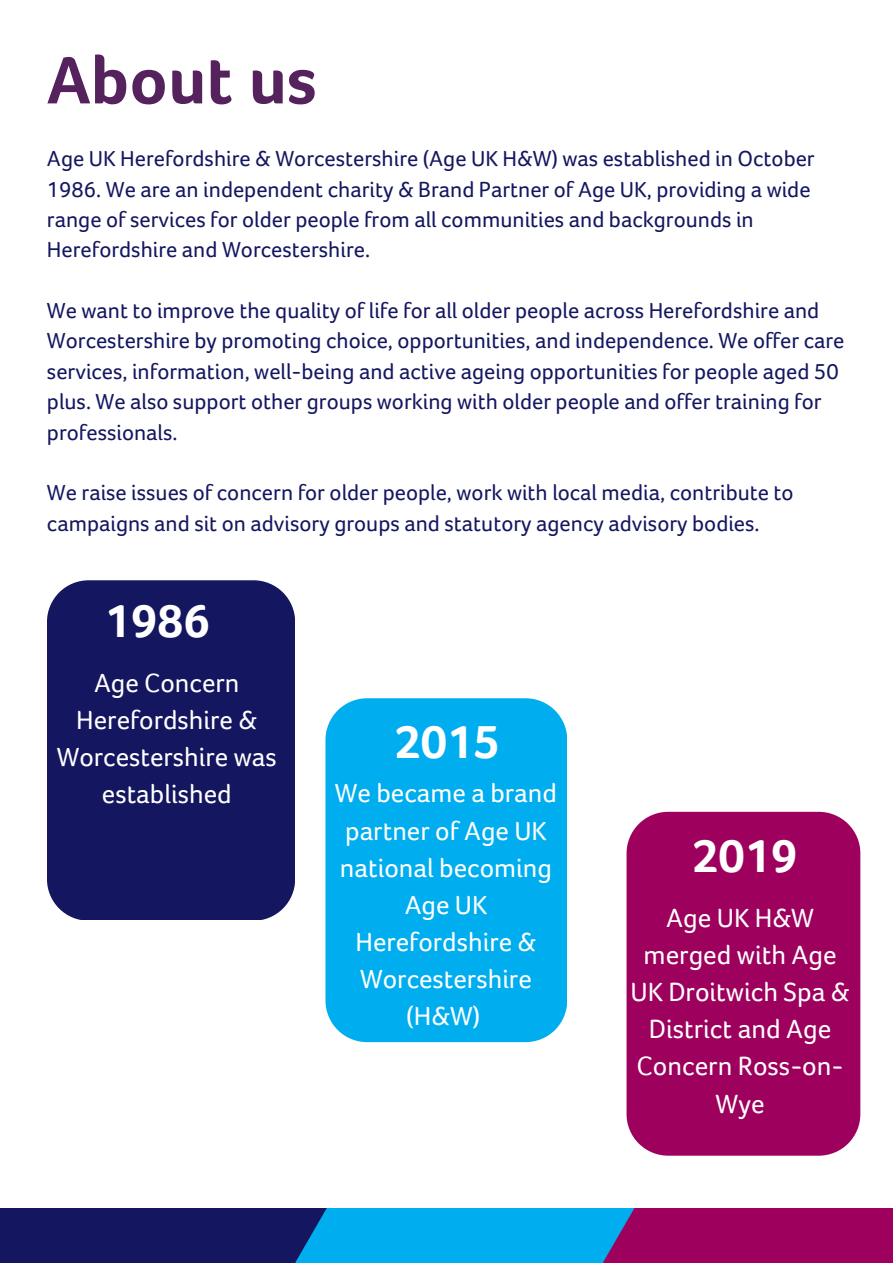
<style>
.page{position:relative;width:893px;height:1264px;background:#fff}
.page>*{position:absolute;margin:0;border:0;box-sizing:border-box;transform-origin:0 0}
.t1{font:700 69px "Foco Age UK";color:#55225d}
.t2{font:700 48px "Foco Age UK";color:#fff}
.t3{font:27.15px/37px "Foco Age UK";color:#fff;text-align:center}
.t4{font:27px/37px "Foco Age UK";color:#fff;text-align:center}
.t5{font:22.5px/30.3px "Foco Age UK";color:#141760}
</style>
<div class="page">
<div style="left:566px;top:1207px;width:326px;height:55px;background:#9e005e"></div>
<div style="left:258px;top:1207px;width:376px;height:55px;background:#00aeef"></div>
<div style="left:0;top:1207px;width:327px;height:55px;background:#141760"></div>
<div style="left:47px;top:580px;width:248px;height:340px;background:#141760"></div>
<div style="left:325px;top:698px;width:242px;height:344px;background:#00aeef"></div>
<div style="left:626px;top:811px;width:234px;height:344px;background:#9e005e"></div>
<p class="t1" style="left:47px;top:42px;width:271px">About us</p>
<p class="t5" style="left:47px;top:144px;width:769px">Age UK Herefordshire &amp; Worcestershire (Age UK H&amp;W) was established in October 1986. We are an independent charity &amp; Brand Partner of Age UK, providing a wide range of services for older people from all communities and backgrounds in Herefordshire and Worcestershire.</p>
<p class="t5" style="left:47px;top:296px;width:799px">We want to improve the quality of life for all older people across Herefordshire and Worcestershire by promoting choice, opportunities, and independence. We offer care services, information, well-being and active ageing opportunities for people aged 50 plus. We also support other groups working with older people and offer training for professionals.</p>
<p class="t5" style="left:47px;top:478px;width:748px">We raise issues of concern for older people, work with local media, contribute to campaigns and sit on advisory groups and statutory agency advisory bodies.</p>
<p class="t2" style="left:105px;top:594px;width:107px">1986</p>
<p class="t4" style="left:57px;top:664px;width:221px">Age Concern<br>Herefordshire &amp;<br>Worcestershire was established</p>
<p class="t2" style="left:394px;top:715px;width:107px">2015</p>
<p class="t4" style="left:335px;top:775px;width:224px">We became a brand partner of Age UK national becoming<br>Age UK<br>Herefordshire &amp;<br>Worcestershire (H&amp;W)</p>
<p class="t2" style="left:692px;top:829px;width:107px">2019</p>
<p class="t3" style="left:630px;top:899px;width:221px">Age UK H&amp;W merged with Age<br>UK Droitwich Spa &amp;<br>District and Age<br>Concern Ross-on-<br>Wye</p>
</div>
